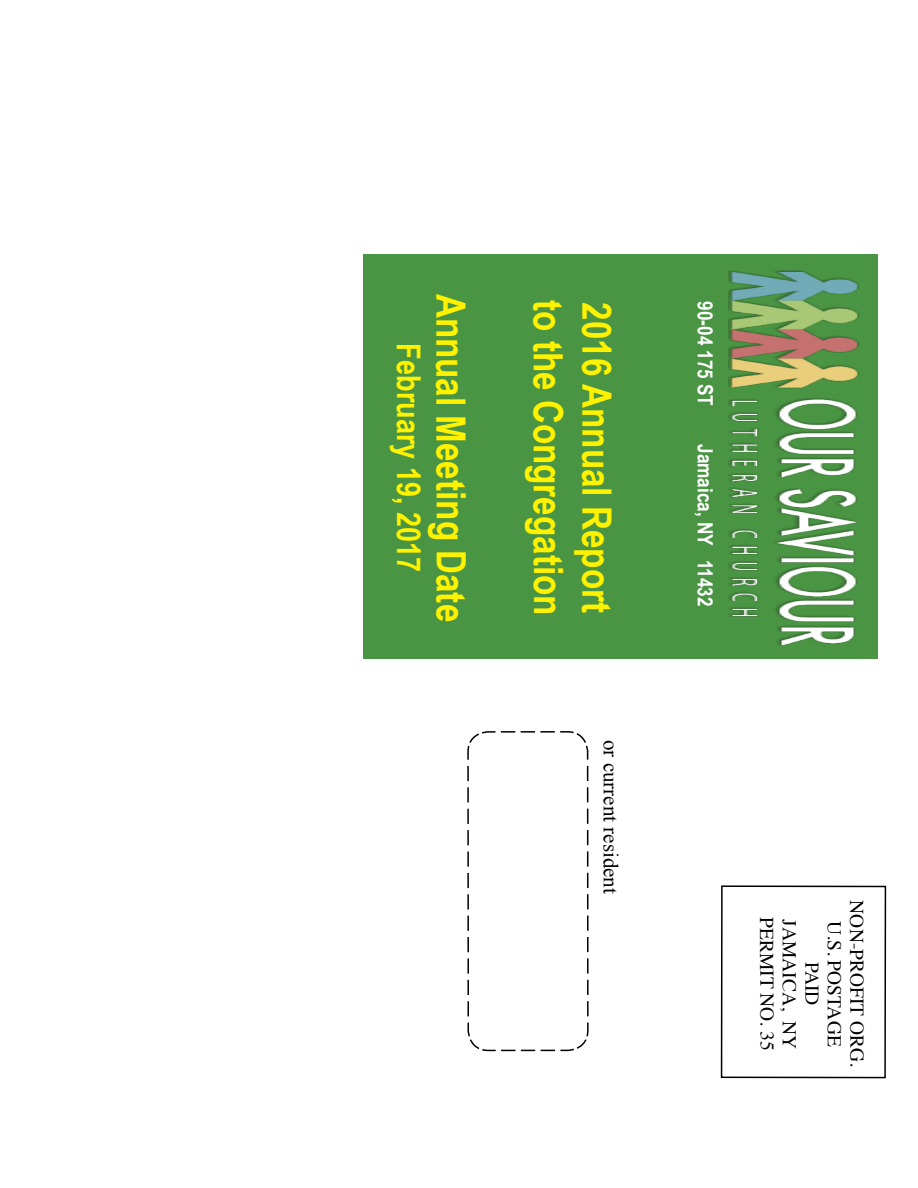
<style>
.page{position:relative;width:918px;height:1188px;background:#fff}
.page>*{position:absolute;margin:0;border:0;box-sizing:border-box;transform-origin:0 0}
.t1{font:700 40.5px "Arial Narrow";color:#fff200}
.t2{font:700 33px "Arial Narrow";color:#fff200}
.t3{font:700 21px "Arial Narrow";color:#fff}
.t4{font:21px "Times New Roman";color:#000}
.t5{font:19.5px/22.5px "Times";color:#000;text-align:center}
</style>
<div class="page">
<div style="left:721px;top:885px;width:165px;height:193px;border:2px solid #000"></div>
<svg style="left:467px;top:731px;width:122px;height:321px"></svg>
<div style="left:363px;top:254px;width:515px;height:405px;background:#4a9543"></div>
<img style="left:728px;top:271px;width:131px;height:375px">
<h1 class="t1" style="left:482px;top:294px;width:330px;rotate:90deg">Annual Meeting Date</h1>
<h1 class="t1" style="left:579px;top:300px;width:317px;rotate:90deg">to the Congregation</h1>
<h1 class="t1" style="left:627px;top:302px;width:312px;rotate:90deg">2016 Annual Report</h1>
<h2 class="t2" style="left:434px;top:343px;width:230px;rotate:90deg">February 19, 2017</h2>
<p class="t4" style="left:625px;top:740px;width:155px;rotate:90deg">or current resident</p>
<p class="t3" style="left:721px;top:301px;width:106px;rotate:90deg">90-04 175 ST</p>
<p class="t3" style="left:721px;top:444px;width:164px;rotate:90deg">Jamaica, NY 11432</p>
<p class="t5" style="left:780px;top:917px;width:135px;rotate:90deg">PERMIT NO. 35</p>
<p class="t5" style="left:802px;top:919px;width:131px;rotate:90deg">JAMAICA, NY</p>
<p class="t5" style="left:870px;top:900px;width:168px;rotate:90deg">NON-PROFIT ORG.<br>U.S. POSTAGE<br>PAID</p>
</div>
